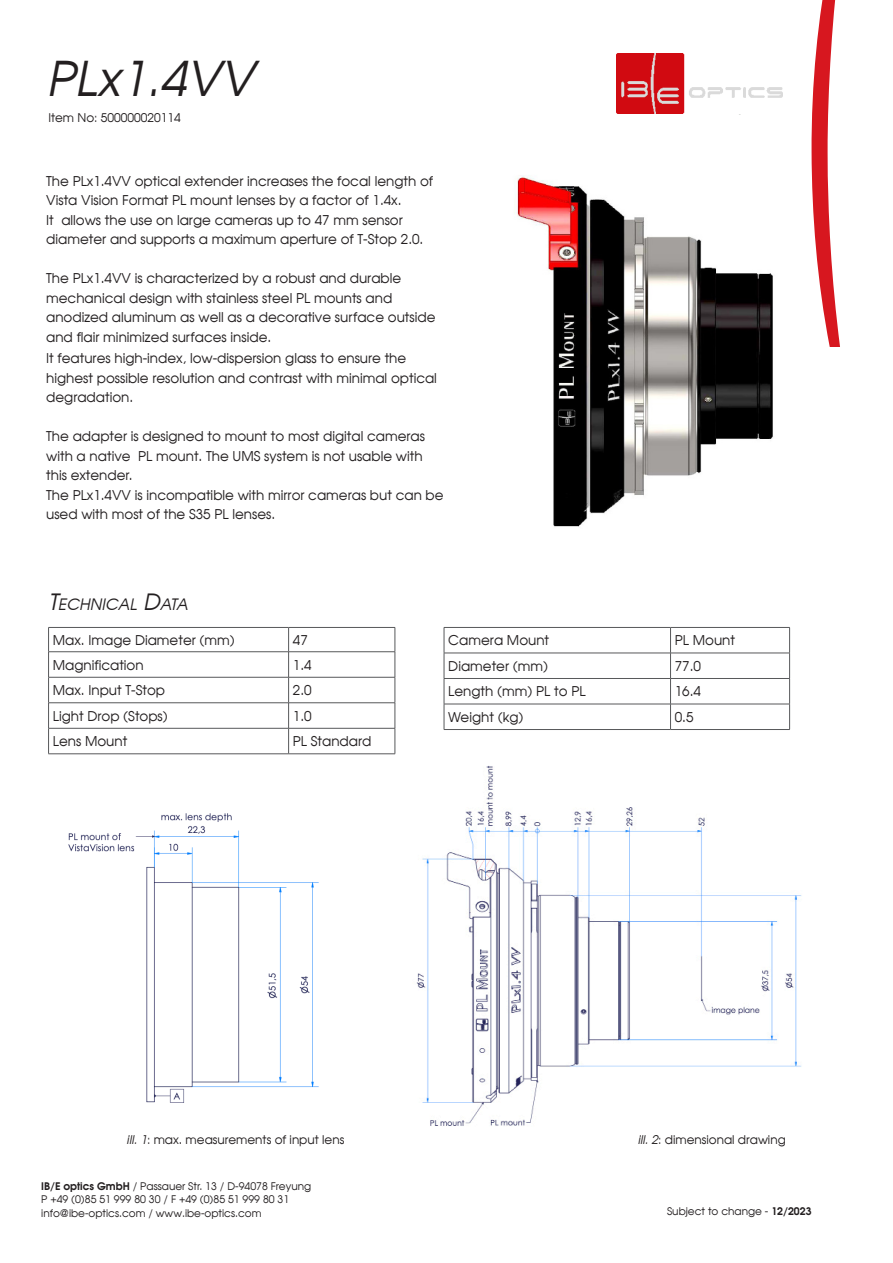
<style>
.page{position:relative;width:893px;height:1263px;background:#fff}
.page>*{position:absolute;margin:0;border:0;box-sizing:border-box;transform-origin:0 0}
.t1{font:italic 48px "Avalon";color:#231f20}
.t2{font:italic 15.75px "Avalon";color:#231f20}
.t3{font:13.5px/19.5px "Avalon Plain";color:#231f20}
.t4{font:12px "Avalon Plain";color:#231f20}
.t5{font:10.5px "Avalon Plain";color:#231f20}
.s1{font-size:22.5px}
.s2{font-family:"Avalon";font-style:italic}
.s3{font-family:"Avalon";font-weight:700}
</style>
<div class="page">
<img style="left:416px;top:766px;width:386px;height:360px">
<img style="left:515px;top:175px;width:258px;height:352px">
<svg style="left:811px;top:0;width:29px;height:347px"></svg>
<hr style="left:48px;top:627px;width:241px;height:1px;background:#57585a">
<hr style="left:48px;top:651px;width:241px;height:1px;background:#57585a">
<hr style="left:48px;top:677px;width:241px;height:1px;background:#57585a">
<hr style="left:48px;top:702px;width:241px;height:1px;background:#57585a">
<hr style="left:48px;top:728px;width:241px;height:1px;background:#57585a">
<svg style="left:48px;top:628px;width:1px;height:125px"></svg>
<hr style="left:48px;top:753px;width:241px;height:1px;background:#57585a">
<hr style="left:289px;top:627px;width:106px;height:1px;background:#57585a">
<hr style="left:289px;top:651px;width:106px;height:1px;background:#57585a">
<hr style="left:289px;top:677px;width:106px;height:1px;background:#57585a">
<hr style="left:289px;top:702px;width:106px;height:1px;background:#57585a">
<hr style="left:289px;top:728px;width:106px;height:1px;background:#57585a">
<svg style="left:288px;top:628px;width:1px;height:126px"></svg>
<svg style="left:395px;top:628px;width:1px;height:126px"></svg>
<hr style="left:289px;top:753px;width:106px;height:1px;background:#57585a">
<hr style="left:670px;top:729px;width:120px;height:1px;background:#57585a">
<hr style="left:444px;top:729px;width:226px;height:1px;background:#57585a">
<hr style="left:444px;top:627px;width:226px;height:1px;background:#57585a">
<hr style="left:670px;top:627px;width:120px;height:1px;background:#57585a">
<hr style="left:444px;top:653px;width:226px;height:1px;background:#57585a">
<hr style="left:670px;top:653px;width:120px;height:1px;background:#57585a">
<hr style="left:444px;top:678px;width:226px;height:1px;background:#57585a">
<svg style="left:444px;top:628px;width:1px;height:101px"></svg>
<hr style="left:670px;top:678px;width:120px;height:1px;background:#57585a">
<svg style="left:670px;top:628px;width:1px;height:101px"></svg>
<svg style="left:789px;top:628px;width:1px;height:101px"></svg>
<hr style="left:444px;top:704px;width:226px;height:1px;background:#57585a">
<hr style="left:670px;top:704px;width:120px;height:1px;background:#57585a">
<img style="left:616px;top:54px;width:167px;height:60px">
<img style="left:68px;top:813px;width:251px;height:290px">
<p class="t1" style="left:46px;top:49px;width:209px">PLx1.4VV</p>
<p class="t4" style="left:48px;top:110px;width:134px">Item No: 500000020114</p>
<p class="t3" style="left:46px;top:171px;width:388px">The PLx1.4VV optical extender increases the focal length of<br>Vista Vision Format PL mount lenses by a factor of 1.4x.</p>
<p class="t3" style="left:46px;top:210px;width:379px">It allows the use on large cameras up to 47 mm sensor diameter and supports a maximum aperture of T-Stop 2.0.</p>
<p class="t3" style="left:46px;top:268px;width:391px">The PLx1.4VV is characterized by a robust and durable mechanical design with stainless steel PL mounts and anodized aluminum as well as a decorative surface outside and flair minimized surfaces inside.</p>
<p class="t3" style="left:46px;top:348px;width:392px">It features high-index, low-dispersion glass to ensure the highest possible resolution and contrast with minimal optical degradation.</p>
<p class="t3" style="left:46px;top:426px;width:380px">The adapter is designed to mount to most digital cameras with a native PL mount. The UMS system is not usable with this extender.</p>
<p class="t3" style="left:46px;top:485px;width:399px">The PLx1.4VV is incompatible with mirror cameras but can be used with most of the S35 PL lenses.</p>
<p class="t2" style="left:48px;top:595px;width:141px"><span class="s1">T</span>ECHNICAL <span class="s1">D</span>ATA</p>
<p class="t3" style="left:53px;top:630px;width:184px">Max. Image Diameter (mm)</p>
<p class="t3" style="left:293px;top:630px;width:16px">47</p>
<p class="t3" style="left:53px;top:655px;width:92px">Magnification</p>
<p class="t3" style="left:293px;top:655px;width:20px">1.4</p>
<p class="t3" style="left:53px;top:680px;width:114px">Max. Input T-Stop</p>
<p class="t3" style="left:293px;top:680px;width:20px">2.0</p>
<p class="t3" style="left:53px;top:706px;width:117px">Light Drop (Stops)</p>
<p class="t3" style="left:293px;top:706px;width:20px">1.0</p>
<p class="t3" style="left:53px;top:731px;width:76px">Lens Mount</p>
<p class="t3" style="left:293px;top:731px;width:80px">PL Standard</p>
<p class="t3" style="left:448px;top:630px;width:102px">Camera Mount</p>
<p class="t3" style="left:675px;top:630px;width:62px">PL Mount</p>
<p class="t3" style="left:448px;top:656px;width:101px">Diameter (mm)</p>
<p class="t3" style="left:675px;top:656px;width:28px">77.0</p>
<p class="t3" style="left:448px;top:681px;width:139px">Length (mm) PL to PL</p>
<p class="t3" style="left:675px;top:681px;width:28px">16.4</p>
<p class="t3" style="left:448px;top:707px;width:77px">Weight (kg)</p>
<p class="t3" style="left:675px;top:707px;width:20px">0.5</p>
<p class="t4" style="left:127px;top:1132px;width:219px"><span class="s2">ill. 1</span>: max. measurements of input lens</p>
<p class="t4" style="left:638px;top:1132px;width:150px"><span class="s2">ill. 2</span>: dimensional drawing</p>
<p class="t5" style="left:41px;top:1179px;width:272px"><span class="s3">IB/E optics GmbH</span> / Passauer Str. 13 / D-94078 Freyung</p>
<p class="t5" style="left:41px;top:1193px;width:249px">P +49 (0)85 51 999 80 30 / F +49 (0)85 51 999 80 31</p>
<p class="t5" style="left:41px;top:1206px;width:222px">info@ibe-optics.com / www.ibe-optics.com</p>
<p class="t5" style="left:667px;top:1205px;width:146px">Subject to change - <span class="s3">12/2023</span></p>
</div>
